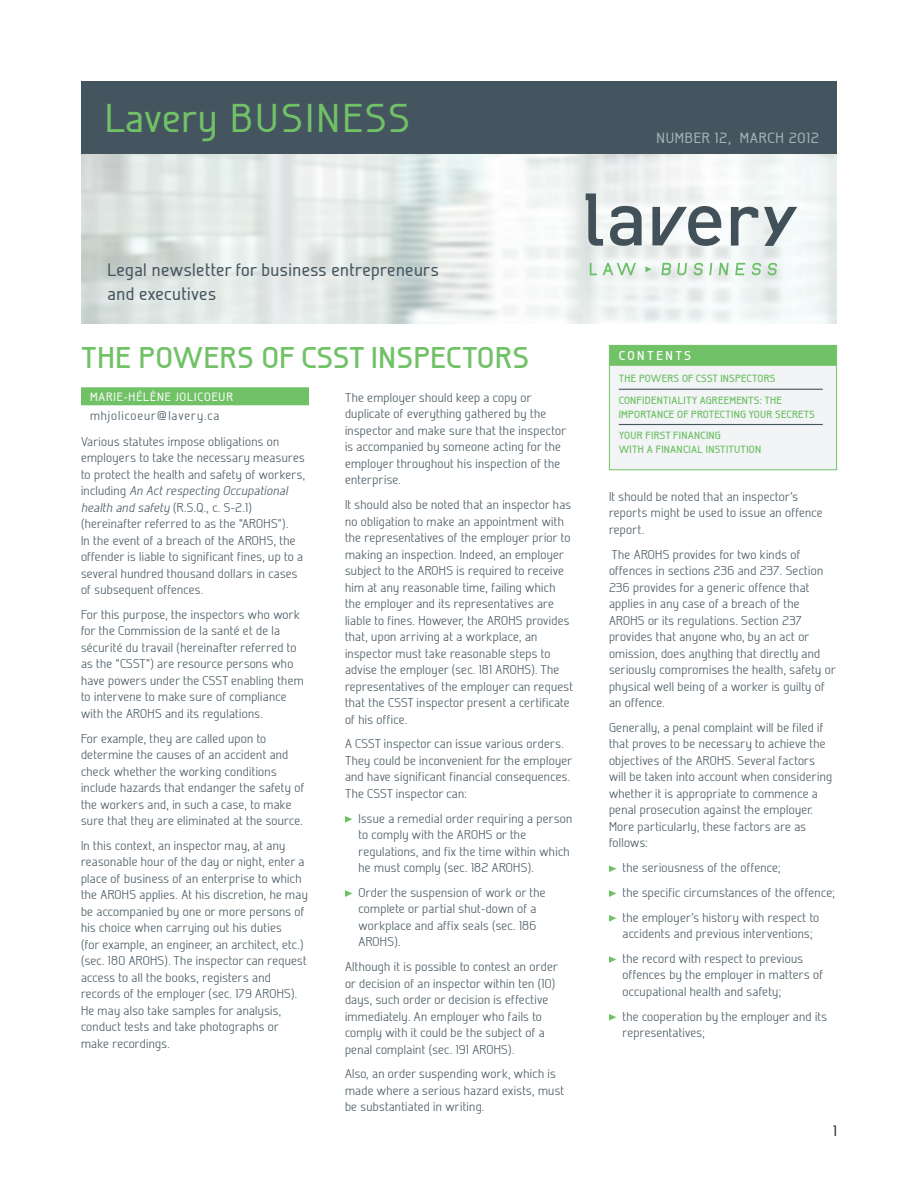
<style>
.page{position:relative;width:918px;height:1188px;background:#fff}
.page>*{position:absolute;margin:0;border:0;box-sizing:border-box;transform-origin:0 0}
.t1{font:500 40.2px "Galette";letter-spacing:.055em;color:#71c167}
.Titre_1{font:700 30px "Galette";letter-spacing:.025em;color:#71c167}
.t2{font:500 18px/24px "Galette";letter-spacing:.025em;color:#45555f}
.t3{font:500 15px "Galette";color:#231f20}
.t4{font:500 14.7px "Galette";letter-spacing:.05em;color:#a8b4bc}
.Texte{font:300 12.75px/16.5px "Galette";letter-spacing:.025em;color:#45555f}
.Texte_indenté_1{font:300 12.75px/16.5px "Galette";letter-spacing:.025em;color:#45555f}
.Courriel{font:300 12.75px "Galette";letter-spacing:.075em;color:#45555f}
.Texte-2{font:700 12.75px "Galette";letter-spacing:.2em;color:#fff}
.Auteur{font:500 12px "Galette";letter-spacing:.075em;color:#fff}
.Sommaire_contenu{font:700 10.5px/13.5px "Galette";letter-spacing:.025em;color:#71c167}
.s1{font-style:italic}
</style>
<div class="page">
<img style="left:81px;top:153px;width:756px;height:171px">
<svg style="left:610px;top:206px;width:32px;height:40px"></svg>
<svg style="left:586px;top:193px;width:17px;height:53px"></svg>
<svg style="left:652px;top:206px;width:69px;height:40px"></svg>
<svg style="left:731px;top:207px;width:27px;height:39px"></svg>
<svg style="left:764px;top:207px;width:33px;height:39px"></svg>
<svg style="left:590px;top:263px;width:7px;height:12px"></svg>
<svg style="left:603px;top:263px;width:33px;height:12px"></svg>
<svg style="left:661px;top:263px;width:10px;height:12px"></svg>
<svg style="left:677px;top:263px;width:10px;height:12px"></svg>
<svg style="left:694px;top:263px;width:9px;height:12px"></svg>
<svg style="left:709px;top:263px;width:3px;height:12px"></svg>
<svg style="left:719px;top:263px;width:10px;height:12px"></svg>
<svg style="left:735px;top:263px;width:10px;height:12px"></svg>
<svg style="left:752px;top:263px;width:9px;height:12px"></svg>
<svg style="left:768px;top:263px;width:9px;height:12px"></svg>
<svg style="left:645px;top:266px;width:7px;height:6px"></svg>
<div style="left:81px;top:81px;width:756px;height:72px;background:#45555f"></div>
<div style="left:609px;top:345px;width:228px;height:125px;background:#f2f4f6"></div>
<div style="left:610px;top:345px;width:226px;height:21px;background:#71c167"></div>
<hr style="left:619px;top:389px;width:204px;height:1px;background:#45555f">
<hr style="left:619px;top:424px;width:204px;height:1px;background:#45555f">
<div style="left:609px;top:345px;width:228px;height:125px;border:1px solid #71c167"></div>
<svg style="left:609px;top:865px;width:7px;height:7px"></svg>
<svg style="left:609px;top:890px;width:7px;height:7px"></svg>
<svg style="left:609px;top:915px;width:7px;height:7px"></svg>
<svg style="left:609px;top:956px;width:7px;height:7px"></svg>
<svg style="left:609px;top:1014px;width:7px;height:7px"></svg>
<div style="left:81px;top:387px;width:228px;height:18px;background:#71c167"></div>
<svg style="left:345px;top:816px;width:7px;height:7px"></svg>
<svg style="left:345px;top:890px;width:7px;height:7px"></svg>
<p class="t1" style="left:105px;top:93px;width:306px">Lavery BUSINESS</p>
<p class="t4" style="left:657px;top:129px;width:164px">NUMBER 12, MARCH 2012</p>
<p class="t2" style="left:108px;top:257px;width:333px">Legal newsletter for business entrepreneurs and executives</p>
<p class="Titre_1" style="left:81px;top:339px;width:449px">THE POWERS OF CSST INSPECTORS</p>
<p class="Auteur" style="left:90px;top:389px;width:144px">MARIE-HÉLÈNE JOLICOEUR</p>
<p class="Courriel" style="left:90px;top:408px;width:131px">mhjolicoeur@lavery.ca</p>
<p class="Texte" style="left:81px;top:433px;width:226px">Various statutes impose obligations on employers to take the necessary measures to protect the health and safety of workers, including <span class="s1">An Act respecting Occupational health and safety</span> (R.S.Q., c. S‑2.1) (hereinafter referred to as the “AROHS”).<br>In the event of a breach of the AROHS, the offender is liable to significant fines, up to a several hundred thousand dollars in cases of subsequent offences.</p>
<p class="Texte" style="left:81px;top:606px;width:224px">For this purpose, the inspectors who work for the Commission de la santé et de la sécurité du travail (hereinafter referred to as the “CSST”) are resource persons who have powers under the CSST enabling them to intervene to make sure of compliance with the AROHS and its regulations.</p>
<p class="Texte" style="left:81px;top:730px;width:225px">For example, they are called upon to determine the causes of an accident and check whether the working conditions include hazards that endanger the safety of the workers and, in such a case, to make sure that they are eliminated at the source.</p>
<p class="Texte" style="left:81px;top:837px;width:228px">In this context, an inspector may, at any reasonable hour of the day or night, enter a place of business of an enterprise to which the AROHS applies. At his discretion, he may be accompanied by one or more persons of his choice when carrying out his duties<br>(for example, an engineer, an architect, etc.) (sec. 180 AROHS). The inspector can request access to all the books, registers and records of the employer (sec. 179 AROHS).<br>He may also take samples for analysis, conduct tests and take photographs or make recordings.</p>
<p class="Texte" style="left:345px;top:389px;width:223px">The employer should keep a copy or duplicate of everything gathered by the inspector and make sure that the inspector is accompanied by someone acting for the employer throughout his inspection of the enterprise.</p>
<p class="Texte" style="left:345px;top:496px;width:230px">It should also be noted that an inspector has no obligation to make an appointment with the representatives of the employer prior to making an inspection. Indeed, an employer subject to the AROHS is required to receive him at any reasonable time, failing which the employer and its representatives are liable to fines. However, the AROHS provides that, upon arriving at a workplace, an inspector must take reasonable steps to advise the employer (sec. 181 AROHS). The representatives of the employer can request that the CSST inspector present a certificate of his office.</p>
<p class="Texte" style="left:345px;top:736px;width:229px">A CSST inspector can issue various orders.<br>They could be inconvenient for the employer and have significant financial consequences.<br>The CSST inspector can:</p>
<p class="Texte_indenté_1" style="left:358px;top:810px;width:215px">Issue a remedial order requiring a person to comply with the AROHS or the regulations, and fix the time within which he must comply (sec. 182 AROHS).</p>
<p class="Texte_indenté_1" style="left:358px;top:884px;width:189px">Order the suspension of work or the complete or partial shut‑down of a workplace and affix seals (sec. 186<br>AROHS).</p>
<p class="Texte" style="left:345px;top:958px;width:215px">Although it is possible to contest an order or decision of an inspector within ten (10) days, such order or decision is effective immediately. An employer who fails to comply with it could be the subject of a penal complaint (sec. 191 AROHS).</p>
<p class="Texte" style="left:345px;top:1066px;width:221px">Also, an order suspending work, which is made where a serious hazard exists, must be substantiated in writing.</p>
<p class="Texte-2" style="left:619px;top:347px;width:74px">CONTENTS</p>
<p class="Sommaire_contenu" style="left:619px;top:372px;width:158px">THE POWERS OF CSST INSPECTORS</p>
<p class="Sommaire_contenu" style="left:619px;top:393px;width:198px">CONFIDENTIALITY AGREEMENTS: THE<br>IMPORTANCE OF PROTECTING YOUR SECRETS</p>
<p class="Sommaire_contenu" style="left:619px;top:429px;width:144px">YOUR FIRST FINANCING<br>WITH A FINANCIAL INSTITUTION</p>
<p class="Texte" style="left:609px;top:488px;width:215px">It should be noted that an inspector’s reports might be used to issue an offence report.</p>
<p class="Texte" style="left:609px;top:546px;width:229px">The AROHS provides for two kinds of offences in sections 236 and 237. Section 236 provides for a generic offence that applies in any case of a breach of the AROHS or its regulations. Section 237 provides that anyone who, by an act or omission, does anything that directly and seriously compromises the health, safety or physical well being of a worker is guilty of an offence.</p>
<p class="Texte" style="left:609px;top:719px;width:225px">Generally, a penal complaint will be filed if that proves to be necessary to achieve the objectives of the AROHS. Several factors will be taken into account when considering whether it is appropriate to commence a penal prosecution against the employer.<br>More particularly, these factors are as follows:</p>
<p class="Texte_indenté_1" style="left:622px;top:859px;width:160px">the seriousness of the offence;</p>
<p class="Texte_indenté_1" style="left:622px;top:884px;width:214px">the specific circumstances of the offence;</p>
<p class="Texte_indenté_1" style="left:622px;top:909px;width:198px">the employer’s history with respect to accidents and previous interventions;</p>
<p class="Texte_indenté_1" style="left:622px;top:950px;width:202px">the record with respect to previous offences by the employer in matters of occupational health and safety;</p>
<p class="Texte_indenté_1" style="left:622px;top:1008px;width:206px">the cooperation by the employer and its representatives;</p>
<p class="t3" style="left:833px;top:1122px;width:5px">1</p>
</div>
